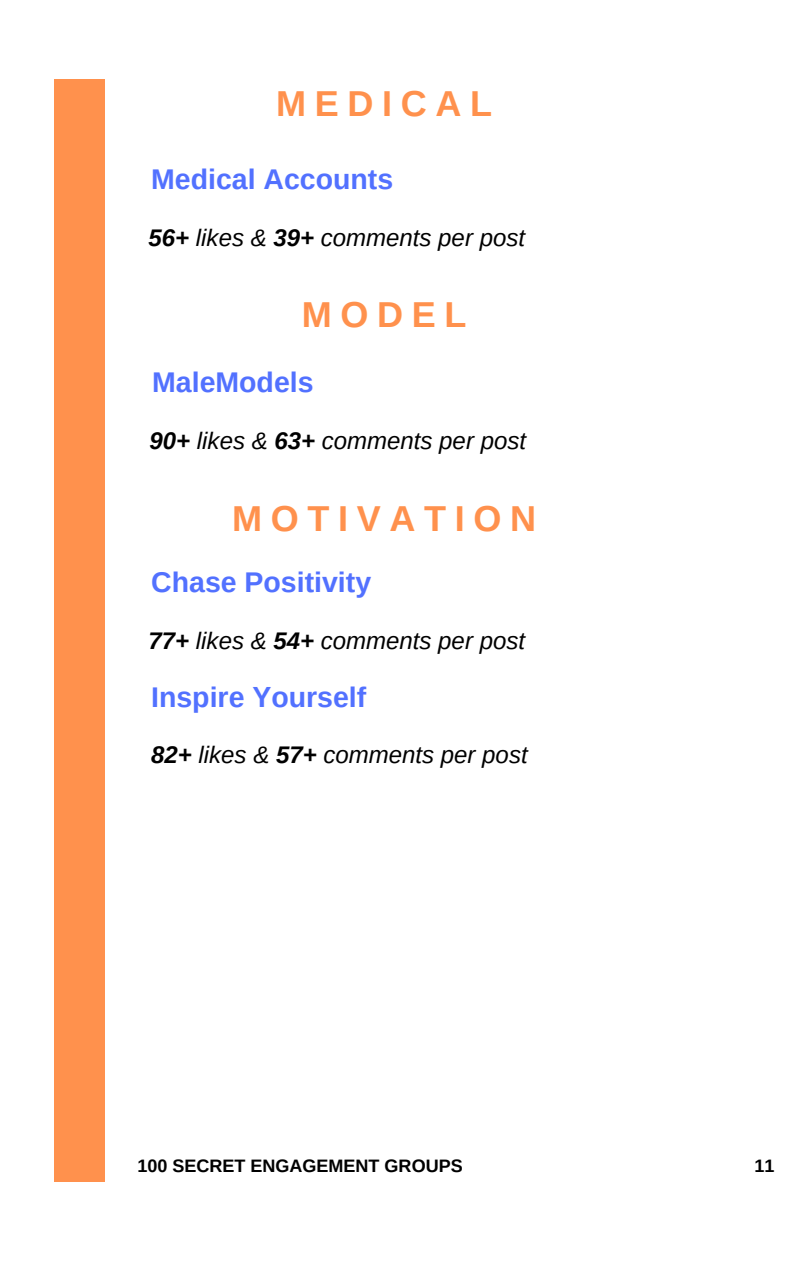
<style>
.page{position:relative;width:794px;height:1266px;background:#fff}
.page>*{position:absolute;margin:0;border:0;box-sizing:border-box;transform-origin:0 0}
.t1{font:700 36px "Arimo";letter-spacing:.24em;color:#ff914d}
.t2{font:700 28.5px "Arimo";color:#5271ff}
.t3{font:italic 24px "Arimo";color:#000}
.t4{font:700 18px "Arimo";color:#000}
.s1{font-weight:700}
</style>
<div class="page">
<div style="left:54px;top:79px;width:51px;height:1102px;background:#ff914d"></div>
<h1 class="t1" style="left:276px;top:84px;width:217px">MEDICAL</h1>
<p class="t2" style="left:151px;top:163px;width:243px">Medical Accounts</p>
<p class="t3" style="left:148px;top:224px;width:378px"><span class="s1">56+</span> likes &amp; <span class="s1">39+</span> comments per post</p>
<h1 class="t1" style="left:302px;top:295px;width:166px">MODEL</h1>
<p class="t2" style="left:152px;top:366px;width:163px">MaleModels</p>
<p class="t3" style="left:149px;top:427px;width:378px"><span class="s1">90+</span> likes &amp; <span class="s1">63+</span> comments per post</p>
<h1 class="t1" style="left:232px;top:498px;width:305px">MOTIVATION</h1>
<p class="t2" style="left:151px;top:566px;width:221px">Chase Positivity</p>
<p class="t3" style="left:148px;top:627px;width:378px"><span class="s1">77+</span> likes &amp; <span class="s1">54+</span> comments per post</p>
<p class="t2" style="left:151px;top:681px;width:216px">Inspire Yourself</p>
<p class="t3" style="left:151px;top:741px;width:378px"><span class="s1">82+</span> likes &amp; <span class="s1">57+</span> comments per post</p>
<p class="t4" style="left:137px;top:1156px;width:326px">100 SECRET ENGAGEMENT GROUPS</p>
<p class="t4" style="left:754px;top:1156px;width:22px">11</p>
</div>
